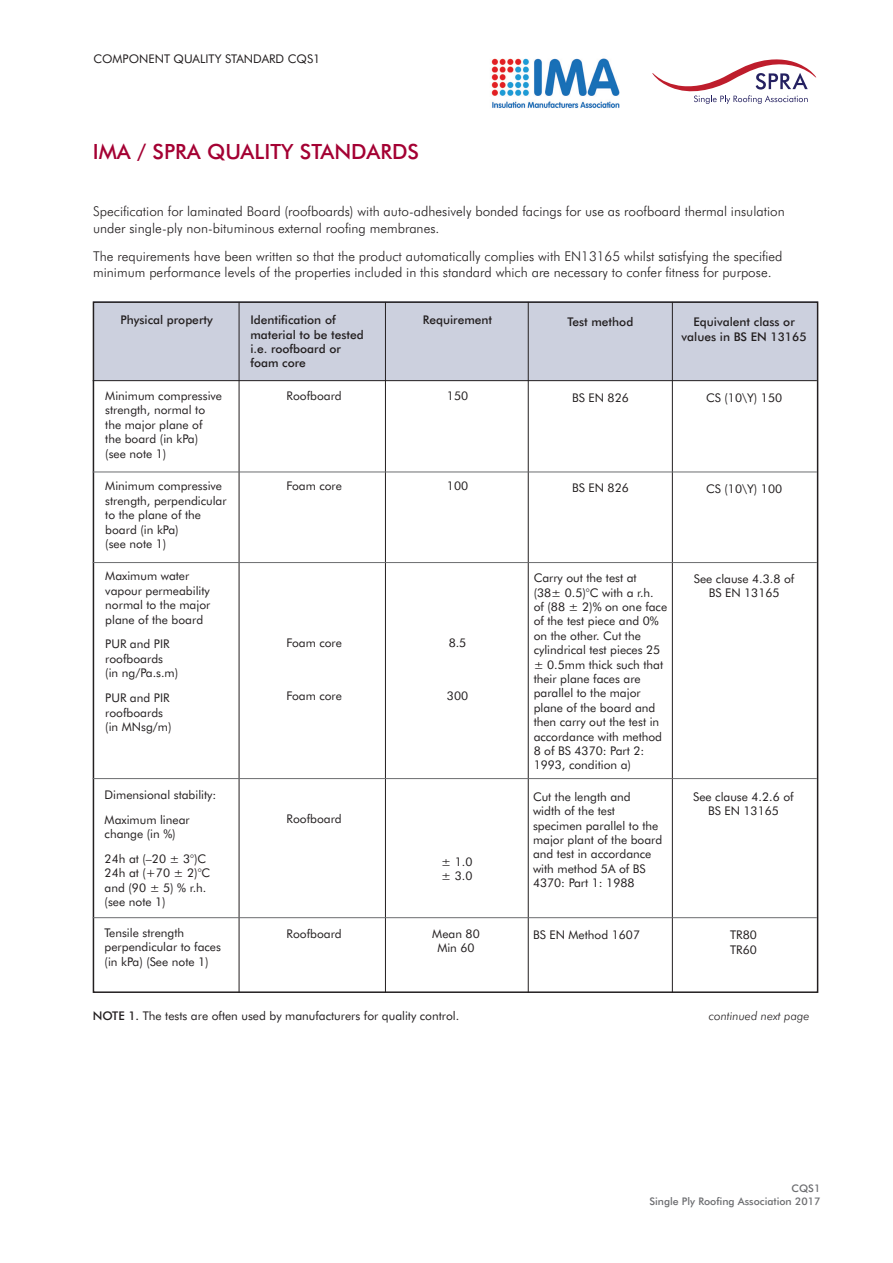
<style>
.page{position:relative;width:893px;height:1263px;background:#fff}
.page>*{position:absolute;margin:0;border:0;box-sizing:border-box;transform-origin:0 0}
.t1{font:500 21px "Futura BT";color:#a40133}
.t2{font:300 13.5px/16.2px "Futura BT";color:#231f20}
.t3{font:12px/14.4px "Futura BT";color:#231f20}
.t4{font:500 12px/14.4px "Futura BT";color:#231f20}
.t5{font:italic 300 12px "Futura BT";color:#231f20}
.t6{font:500 10.5px/12.6px "Futura BT";color:#6c6d70;text-align:right}
.s1{font-weight:500}
</style>
<div class="page">
<div style="left:93px;top:302px;width:724px;height:79px;background:#ccd0de"></div>
<svg style="left:652px;top:59px;width:164px;height:45px"></svg>
<hr style="left:239px;top:302px;width:1px;height:691px;background:#231f20">
<img style="left:491px;top:58px;width:129px;height:50px">
<hr style="left:385px;top:302px;width:1px;height:691px;background:#231f20">
<hr style="left:528px;top:302px;width:1px;height:691px;background:#231f20">
<hr style="left:672px;top:302px;width:1px;height:691px;background:#231f20">
<hr style="left:93px;top:472px;width:724px;height:1px;background:#6c6d70">
<hr style="left:93px;top:380px;width:724px;height:1px;background:#231f20">
<hr style="left:93px;top:562px;width:724px;height:1px;background:#6c6d70">
<hr style="left:93px;top:778px;width:724px;height:1px;background:#6c6d70">
<hr style="left:93px;top:917px;width:724px;height:1px;background:#6c6d70">
<p class="t3" style="left:93px;top:52px;width:228px">COMPONENT QUALITY STANDARD CQS1</p>
<h1 class="t1" style="left:93px;top:139px;width:328px">IMA / SPRA QUALITY STANDARDS</h1>
<p class="t2" style="left:93px;top:203px;width:693px">Specification for laminated Board (roofboards) with auto-adhesively bonded facings for use as roofboard thermal insulation under single-ply non-bituminous external roofing membranes.</p>
<p class="t2" style="left:93px;top:248px;width:691px">The requirements have been written so that the product automatically complies with EN13165 whilst satisfying the specified minimum performance levels of the properties included in this standard which are necessary to confer fitness for purpose.</p>
<p class="t4" style="left:120px;top:313px;width:94px">Physical property</p>
<p class="t4" style="left:250px;top:313px;width:115px">Identification of material to be tested i.e. roofboard or foam core</p>
<p class="t4" style="left:423px;top:313px;width:71px">Requirement</p>
<p class="t4" style="left:567px;top:314px;width:67px">Test method</p>
<p class="t4" style="left:682px;top:315px;width:127px;text-align:center">Equivalent class or values in BS EN 13165</p>
<p class="t3" style="left:105px;top:388px;width:118px">Minimum compressive strength, normal to the major plane of<br>the board (in kPa)<br>(see note 1)</p>
<p class="t3" style="left:287px;top:388px;width:57px">Roofboard</p>
<p class="t3" style="left:447px;top:388px;width:23px">150</p>
<p class="t3" style="left:572px;top:390px;width:58px">BS EN 826</p>
<p class="t3" style="left:706px;top:390px;width:78px">CS (10\Y) 150</p>
<p class="t3" style="left:105px;top:479px;width:123px">Minimum compressive strength, perpendicular to the plane of the board (in kPa)<br>(see note 1)</p>
<p class="t3" style="left:286px;top:479px;width:57px">Foam core</p>
<p class="t3" style="left:447px;top:479px;width:23px">100</p>
<p class="t3" style="left:572px;top:481px;width:58px">BS EN 826</p>
<p class="t3" style="left:706px;top:481px;width:78px">CS (10\Y) 100</p>
<p class="t3" style="left:105px;top:569px;width:107px">Maximum water vapour permeability normal to the major plane of the board</p>
<p class="t3" style="left:105px;top:637px;width:74px">PUR and PIR roofboards (in ng/Pa.s.m)</p>
<p class="t3" style="left:105px;top:690px;width:68px">PUR and PIR roofboards (in MNsg/m)</p>
<p class="t3" style="left:534px;top:571px;width:135px">Carry out the test at (38± 0.5)°C with a r.h.<br>of (88 ± 2)% on one face of the test piece and 0% on the other. Cut the cylindrical test pieces 25 ± 0.5mm thick such that their plane faces are parallel to the major plane of the board and then carry out the test in accordance with method<br>8 of BS 4370: Part 2:<br>1993, condition a)</p>
<p class="t3" style="left:694px;top:571px;width:102px;text-align:center">See clause 4.3.8 of<br>BS EN 13165</p>
<p class="t3" style="left:286px;top:636px;width:57px">Foam core</p>
<p class="t3" style="left:449px;top:636px;width:19px">8.5</p>
<p class="t3" style="left:286px;top:689px;width:57px">Foam core</p>
<p class="t3" style="left:447px;top:689px;width:23px">300</p>
<p class="t3" style="left:105px;top:782px;width:113px;line-height:24.9px">Dimensional stability:<br>Maximum linear</p>
<p class="t3" style="left:105px;top:821px;width:103px;line-height:24.9px">change (in %)<br>24h at (–20 ± 3°)C</p>
<p class="t3" style="left:105px;top:866px;width:107px">24h at (+70 ± 2)°C and (90 ± 5) % r.h. (see note 1)</p>
<p class="t3" style="left:287px;top:812px;width:57px">Roofboard</p>
<p class="t3" style="left:441px;top:854px;width:33px">± 1.0 ± 3.0</p>
<p class="t3" style="left:533px;top:789px;width:131px">Cut the length and<br>width of the test specimen parallel to the major plant of the board and test in accordance with method 5A of BS<br>4370: Part 1: 1988</p>
<p class="t3" style="left:693px;top:789px;width:102px;text-align:center">See clause 4.2.6 of<br>BS EN 13165</p>
<p class="t3" style="left:105px;top:925px;width:118px">Tensile strength perpendicular to faces (in kPa) (See note 1)</p>
<p class="t3" style="left:287px;top:926px;width:57px">Roofboard</p>
<p class="t3" style="left:533px;top:927px;width:109px">BS EN Method 1607</p>
<p class="t3" style="left:730px;top:928px;width:28px">TR80<br>TR60</p>
<p class="t3" style="left:432px;top:926px;width:49px;text-align:center">Mean 80<br>Min 60</p>
<p class="t3" style="left:93px;top:1008px;width:368px"><span class="s1">NOTE 1.</span> The tests are often used by manufacturers for quality control.</p>
<p class="t5" style="left:709px;top:1008px;width:102px">continued next page</p>
<p class="t6" style="left:649px;top:1182px;width:172px">CQS1<br>Single Ply Roofing Association 2017</p>
</div>
